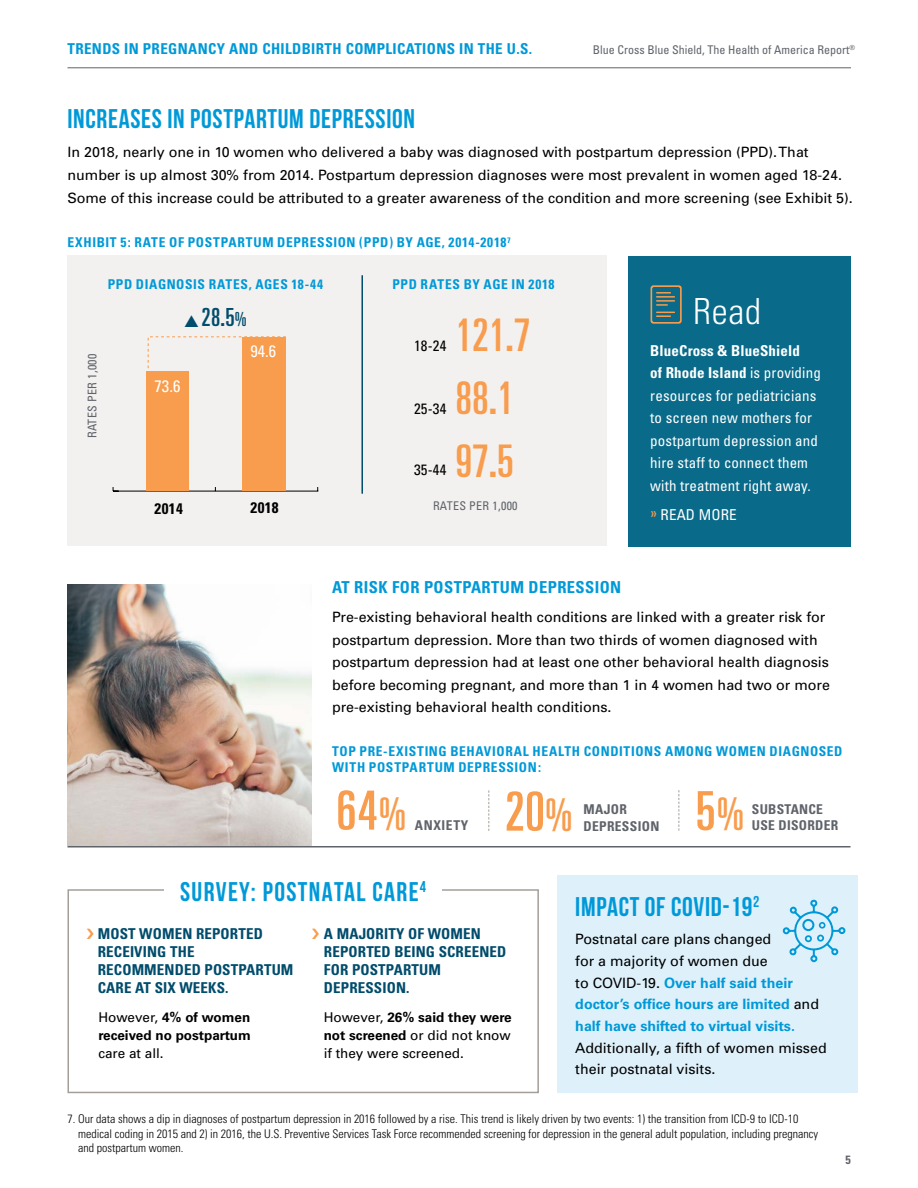
<style>
.page{position:relative;width:918px;height:1188px;background:#fff}
.page>*{position:absolute;margin:0;border:0;box-sizing:border-box;transform-origin:0 0}
.t1{font:ultra-condensed 54px "Univers";color:#f89c4d}
.t2{font:ultra-condensed 45px/63px "Univers";color:#f89c4d}
.t3{font:300 condensed 36px "Univers";color:#fff}
.t4{font:700 27px "Bebas Neue";letter-spacing:.025em;color:#0099d8}
.t5{font:700 27px "Bebas Neue";letter-spacing:.05em;color:#0099d8}
.t6{font:ultra-condensed 24.9px "Univers";color:#004c6c}
.t7{font:condensed 16.65px "Univers";color:#fff}
.t8{font:700 condensed 16.5px "Univers";letter-spacing:.025em;color:#0099d8}
.t9{font:700 condensed 15.3px "Univers";letter-spacing:.025em;color:#000}
.t10{font:condensed 15px/22.5px "Univers";letter-spacing:.01em;color:#fff}
.t11{font:700 condensed 15px/18px "Univers";letter-spacing:.01em;color:#004c6c}
.t12{font:700 condensed 15px "Univers";letter-spacing:.025em;color:#0099d8}
.t13{font:condensed 15px "Univers";letter-spacing:.01em;color:#000}
.t14{font:14.25px/22.5px "Univers";color:#000}
.t15{font:700 14.25px/21.8px "Univers";color:#0099d8}
.t16{font:700 condensed 13.5px/16.5px "Univers";letter-spacing:.045em;color:#0099d8}
.t17{font:13.5px/18px "Univers";color:#000;text-align:justify}
.t18{font:700 13.5px/18px "Univers";color:#000}
.t19{font:700 condensed 13.5px/16.2px "Univers";letter-spacing:.025em;color:#5f636a}
.t20{font:700 condensed 13.5px "Univers";letter-spacing:.05em;color:#5f636a}
.t21{font:300 condensed 12px/14.4px "Univers";color:#000}
.t22{font:condensed 12px "Univers";color:#5f636a}
.t23{font:condensed 12px "Univers";letter-spacing:.025em;color:#5f636a}
.t24{font:700 condensed 12px "Univers";color:#5f636a}
.s1{font-size:19.35px}
.s2{font-weight:700}
.s3{color:#f89c4d}
.s4{font-size:45px}
.s5{font-weight:400}
.s6{font-weight:400;color:#000}
</style>
<div class="page">
<hr style="left:68px;top:67px;width:783px;height:1px;background:#5f636a">
<img style="left:68px;top:584px;width:244px;height:262px">
<div style="left:557px;top:876px;width:301px;height:217px;background:#def0fa"></div>
<div style="left:628px;top:256px;width:223px;height:290px;background:#096a89"></div>
<svg style="left:651px;top:285px;width:31px;height:39px"></svg>
<div style="left:68px;top:889px;width:471px;height:204px;border:2px solid #a49e99"></div>
<div style="left:164px;top:881px;width:278px;height:23px;background:#fff"></div>
<svg style="left:782px;top:899px;width:64px;height:63px"></svg>
<hr style="left:68px;top:846px;width:782px;height:2px;background:#5f636a">
<svg style="left:488px;top:790px;width:1px;height:41px"></svg>
<svg style="left:679px;top:790px;width:1px;height:41px"></svg>
<div style="left:68px;top:256px;width:540px;height:290px;background:#f3f1f0"></div>
<hr style="left:113px;top:491px;width:205px;height:1px;background:#000">
<div style="left:147px;top:372px;width:42px;height:119px;background:#f89c4d"></div>
<div style="left:242px;top:337px;width:44px;height:154px;background:#f89c4d"></div>
<svg style="left:147px;top:336px;width:139px;height:33px"></svg>
<hr style="left:361px;top:275px;width:2px;height:219px;background:#004c6c">
<p class="t12" style="left:68px;top:39px;width:466px">TRENDS IN PREGNANCY AND CHILDBIRTH COMPLICATIONS IN THE U.S.</p>
<p class="t22" style="left:593px;top:42px;width:264px">Blue Cross Blue Shield, The Health of America Report<sup>®</sup></p>
<h3 class="t4" style="left:68px;top:104px;width:349px">INCREASES IN POSTPARTUM DEPRESSION</h3>
<p class="t14" style="left:68px;top:141px;width:787px">In 2018, nearly one in 10 women who delivered a baby was diagnosed with postpartum depression (PPD). That number is up almost 30% from 2014. Postpartum depression diagnoses were most prevalent in women aged 18-24.<br>Some of this increase could be attributed to a greater awareness of the condition and more screening (see Exhibit 5).</p>
<p class="t16" style="left:68px;top:234px;width:445px">EXHIBIT 5: RATE OF POSTPARTUM DEPRESSION (PPD) BY AGE, 2014-2018<sup>7</sup></p>
<p class="t23" style="left:85px;top:438px;width:86px;rotate:-90deg">RATES PER 1,000</p>
<p class="t16" style="left:108px;top:276px;width:217px">PPD DIAGNOSIS RATES, AGES 18-44</p>
<h3 class="t6" style="left:184px;top:303px;width:64px">▲28.5<span class="s1">%</span></h3>
<p class="t7" style="left:155px;top:375px;width:27px">73.6</p>
<p class="t7" style="left:251px;top:341px;width:27px">94.6</p>
<p class="t9" style="left:155px;top:499px;width:30px">2014</p>
<p class="t9" style="left:251px;top:499px;width:30px">2018</p>
<p class="t16" style="left:392px;top:276px;width:164px">PPD RATES BY AGE IN 2018</p>
<h2 class="t2" style="left:455px;top:303px;width:77px">121.7<br>88.1<br>97.5</h2>
<p class="t13" style="left:414px;top:336px;width:34px">18-24</p>
<p class="t13" style="left:414px;top:399px;width:34px">25-34</p>
<p class="t13" style="left:414px;top:461px;width:34px">35-44</p>
<p class="t23" style="left:433px;top:499px;width:86px">RATES PER 1,000</p>
<h3 class="t3" style="left:693px;top:289px;width:70px">Read</h3>
<p class="t10" style="left:650px;top:339px;width:172px"><span class="s2">BlueCross &amp; BlueShield<br>of Rhode Island</span> is providing resources for pediatricians to screen new mothers for postpartum depression and hire staff to connect them with treatment right away.</p>
<p class="t10" style="left:650px;top:503px;width:88px"><span class="s3">»</span> READ MORE</p>
<p class="t8" style="left:332px;top:577px;width:291px">AT RISK FOR POSTPARTUM DEPRESSION</p>
<p class="t14" style="left:332px;top:606px;width:500px">Pre-existing behavioral health conditions are linked with a greater risk for postpartum depression. More than two thirds of women diagnosed with postpartum depression had at least one other behavioral health diagnosis before becoming pregnant, and more than 1 in 4 women had two or more pre-existing behavioral health conditions.</p>
<p class="t16" style="left:332px;top:743px;width:512px">TOP PRE-EXISTING BEHAVIORAL HEALTH CONDITIONS AMONG WOMEN DIAGNOSED<br>WITH POSTPARTUM DEPRESSION:</p>
<h1 class="t1" style="left:336px;top:780px;width:71px">64<span class="s4">%</span></h1>
<h1 class="t1" style="left:696px;top:780px;width:50px">5<span class="s4">%</span></h1>
<h1 class="t1" style="left:505px;top:781px;width:69px">20<span class="s4">%</span></h1>
<p class="t19" style="left:752px;top:801px;width:73px">SUBSTANCE</p>
<p class="t19" style="left:584px;top:801px;width:77px">MAJOR<br>DEPRESSION</p>
<p class="t20" style="left:415px;top:817px;width:55px">ANXIETY</p>
<p class="t19" style="left:752px;top:817px;width:88px">USE DISORDER</p>
<h3 class="t5" style="left:180px;top:877px;width:248px">SURVEY: POSTNATAL CARE<sup>4</sup></h3>
<p class="t11" style="left:98px;top:924px;width:197px">MOST WOMEN REPORTED<br>RECEIVING THE<br>RECOMMENDED POSTPARTUM<br>CARE AT SIX WEEKS.</p>
<p class="t18" style="left:98px;top:1008px;width:154px"><span class="s5">However,</span> 4% of women received no postpartum</p>
<p class="t17" style="left:98px;top:1044px;width:67px">care at all.</p>
<p class="t11" style="left:324px;top:924px;width:184px">A MAJORITY OF WOMEN<br>REPORTED BEING SCREENED<br>FOR POSTPARTUM<br>DEPRESSION.</p>
<p class="t17" style="left:324px;top:1008px;width:190px">However, <span class="s2">26% said they were not screened</span> or did not know if they were screened.</p>
<h3 class="t4" style="left:575px;top:891px;width:186px">IMPACT OF COVID-19<sup>2</sup></h3>
<p class="t15" style="left:575px;top:928px;width:245px"><span class="s6">Postnatal care plans changed<br>for a majority of women due<br>to COVID-19.</span> Over half said their doctor’s office hours are limited <span class="s6">and </span>half have shifted to virtual visits.</p>
<p class="t14" style="left:575px;top:1037px;width:253px;line-height:21.8px">Additionally, a fifth of women missed their postnatal visits.</p>
<p class="t21" style="left:78px;top:1112px;width:741px;text-indent:-11px">7. Our data shows a dip in diagnoses of postpartum depression in 2016 followed by a rise. This trend is likely driven by two events: 1) the transition from ICD-9 to ICD-10 medical coding in 2015 and 2) in 2016, the U.S. Preventive Services Task Force recommended screening for depression in the general adult population, including pregnancy and postpartum women.</p>
<p class="t24" style="left:845px;top:1152px;width:7px">5</p>
</div>
